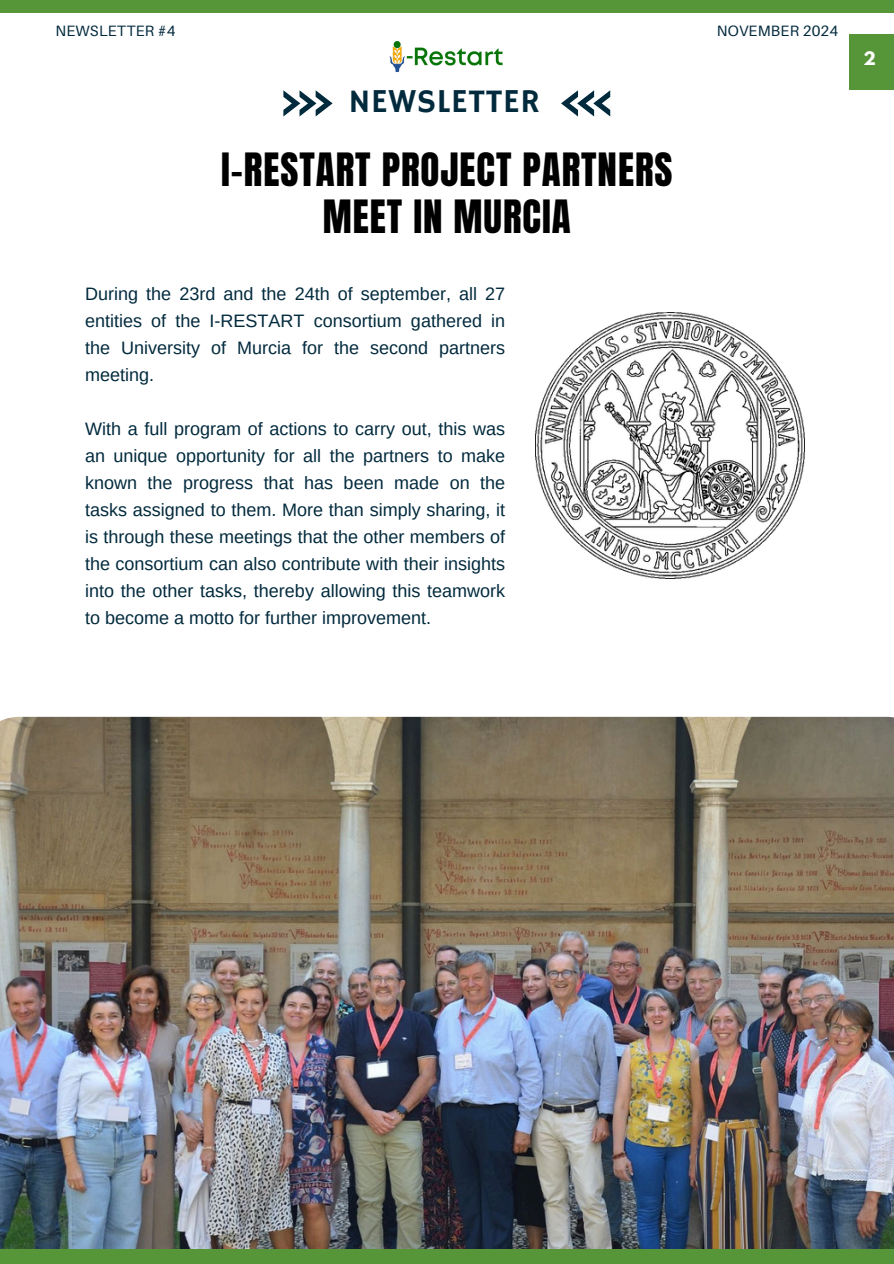
<style>
.page{position:relative;width:894px;height:1264px;background:#fff}
.page>*{position:absolute;margin:0;border:0;box-sizing:border-box;transform-origin:0 0}
.t1{font:39px/46.2px "Anton";letter-spacing:.025em;color:#000;text-align:center}
.t2{font:33.3px "Hammersmith One";letter-spacing:.02em;color:#022a3d}
.t3{font:18px/27px "Arimo";color:#022a3d;text-align:justify}
.t4{font:700 16.5px "League Spartan";color:#fff}
.t5{font:15px "Aileron";letter-spacing:.015em;color:#022a3d}
</style>
<div class="page">
<div style="left:0;top:0;width:893px;height:12px;background:#569639"></div>
<img style="left:0;top:716px;width:893px;height:533px">
<div style="left:0;top:1249px;width:893px;height:14px;background:#569639"></div>
<img style="left:389px;top:41px;width:114px;height:32px">
<svg style="left:283px;top:90px;width:49px;height:26px"></svg>
<svg style="left:561px;top:90px;width:49px;height:26px"></svg>
<img style="left:535px;top:312px;width:268px;height:266px">
<div style="left:849px;top:34px;width:44px;height:55px;background:#569639"></div>
<p class="t5" style="left:55px;top:21px;width:122px">NEWSLETTER #4</p>
<p class="t2" style="left:348px;top:81px;width:193px">NEWSLETTER</p>
<p class="t1" style="left:221px;top:148px;width:453px">I-RESTART PROJECT PARTNERS<br>MEET IN MURCIA</p>
<h2 class="t3" style="left:85px;top:280px;width:421px">During the 23rd and the 24th of september, all 27 entities of the I-RESTART consortium gathered in the University of Murcia for the second partners meeting.</h2>
<p class="t3" style="left:85px;top:415px;width:421px">With a full program of actions to carry out, this was an unique opportunity for all the partners to make known the progress that has been made on the tasks assigned to them. More than simply sharing, it is through these meetings that the other members of the consortium can also contribute with their insights into the other tasks, thereby allowing this teamwork to become a motto for further improvement.</p>
<h1 class="t5" style="left:716px;top:21px;width:123px">NOVEMBER 2024</h1>
<p class="t4" style="left:863px;top:51px;width:14px">2</p>
</div>
